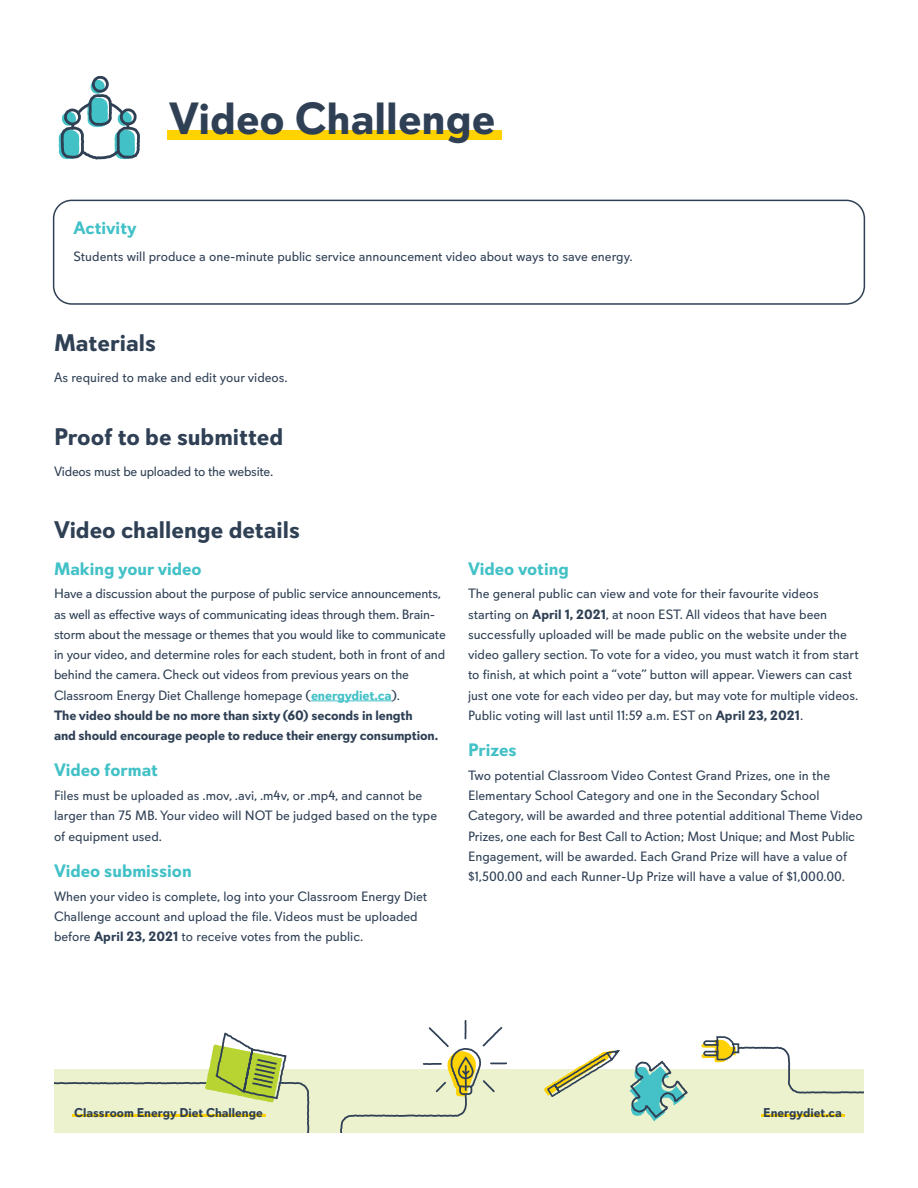
<style>
.page{position:relative;width:918px;height:1188px;background:#fff}
.page>*{position:absolute;margin:0;border:0;box-sizing:border-box;transform-origin:0 0}
.t1{font:700 45px "Davis Sans";color:#2f4055}
.t2{font:700 24px "Davis Sans";color:#2f4055}
.t3{font:700 18px "Davis Sans";color:#42c1c7}
.Copy{font:13.5px/20.2px "Davis Sans";color:#2f4055}
.Copy-2{font:13.5px "Davis Sans";letter-spacing:-.02em;color:#2f4055}
.t4{font:700 12.75px "Davis Sans";color:#2f4055}
.s1{font-weight:700;color:#42c1c7}
.s2{font-weight:700}
</style>
<div class="page">
<div style="left:53px;top:200px;width:812px;height:105px;border:2px solid #2f4055;border-radius:18px"></div>
<div style="left:54px;top:1069px;width:810px;height:63px;background:#ebf2cd"></div>
<svg style="left:54px;top:1032px;width:256px;height:100px"></svg>
<svg style="left:701px;top:1036px;width:163px;height:58px"></svg>
<svg style="left:544px;top:1050px;width:76px;height:47px"></svg>
<svg style="left:629px;top:1060px;width:59px;height:61px"></svg>
<hr style="left:761px;top:1115px;width:84px;height:2px;background:#fed205">
<hr style="left:72px;top:1115px;width:194px;height:2px;background:#fed205">
<svg style="left:340px;top:1020px;width:167px;height:112px"></svg>
<div style="left:167px;top:130px;width:335px;height:9px;background:#ffd200"></div>
<svg style="left:59px;top:76px;width:81px;height:84px"></svg>
<hr style="left:311px;top:701px;width:81px;height:1px;background:#42c1c7">
<h1 class="t1" style="left:169px;top:92px;width:328px">Video Challenge</h1>
<h4 class="t3" style="left:74px;top:217px;width:65px">Activity</h4>
<p class="Copy" style="left:74px;top:247px;width:561px">Students will produce a one-minute public service announcement video about ways to save energy.</p>
<h3 class="t2" style="left:54px;top:328px;width:103px">Materials</h3>
<p class="Copy" style="left:54px;top:367px;width:235px">As required to make and edit your videos.</p>
<h3 class="t2" style="left:54px;top:422px;width:231px">Proof to be submitted</h3>
<p class="Copy-2" style="left:54px;top:463px;width:221px">Videos must be uploaded to the website.</p>
<h3 class="t2" style="left:54px;top:516px;width:247px">Video challenge details</h3>
<h5 class="t3" style="left:54px;top:558px;width:149px">Making your video</h5>
<p class="Copy" style="left:54px;top:584px;width:393px">Have a discussion about the purpose of public service announcements, as well as effective ways of communicating ideas through them. Brain&shy;storm about the message or themes that you would like to communicate in your video, and determine roles for each student, both in front of and behind the camera. Check out videos from previous years on the Classroom Energy Diet Challenge homepage (<span class="s1">energydiet.ca</span>).<br><span class="s2">The video should be no more than sixty (60) seconds in length<br>and should encourage people to reduce their energy consumption.</span></p>
<h5 class="t3" style="left:54px;top:759px;width:105px">Video format</h5>
<p class="Copy" style="left:54px;top:786px;width:385px">Files must be uploaded as .mov, .avi, .m4v, or .mp4, and cannot be larger than 75 MB. Your video will NOT be judged based on the type of equipment used.</p>
<h5 class="t3" style="left:54px;top:860px;width:139px">Video submission</h5>
<p class="Copy" style="left:54px;top:886px;width:375px">When your video is complete, log into your Classroom Energy Diet<br>Challenge account and upload the file. Videos must be uploaded before <span class="s2">April 23, 2021</span> to receive votes from the public.</p>
<h5 class="t3" style="left:468px;top:558px;width:102px">Video voting</h5>
<p class="Copy" style="left:468px;top:584px;width:392px">The general public can view and vote for their favourite videos starting on <span class="s2">April 1, 2021</span>, at noon EST. All videos that have been successfully uploaded will be made public on the website under the video gallery section. To vote for a video, you must watch it from start to finish, at which point a “vote” button will appear. Viewers can cast just one vote for each video per day, but may vote for multiple videos.<br>Public voting will last until 11:59 a.m. EST on <span class="s2">April 23, 2021</span>.</p>
<h5 class="t3" style="left:468px;top:739px;width:50px">Prizes</h5>
<p class="Copy" style="left:468px;top:765px;width:396px">Two potential Classroom Video Contest Grand Prizes, one in the Elementary School Category and one in the Secondary School Category, will be awarded and three potential additional Theme Video Prizes, one each for Best Call to Action; Most Unique; and Most Public Engagement, will be awarded. Each Grand Prize will have a value of $1,500.00 and each Runner-Up Prize will have a value of $1,000.00.</p>
<p class="t4" style="left:74px;top:1105px;width:190px">Classroom Energy Diet Challenge</p>
<p class="t4" style="left:763px;top:1105px;width:80px">Energydiet.ca</p>
</div>
